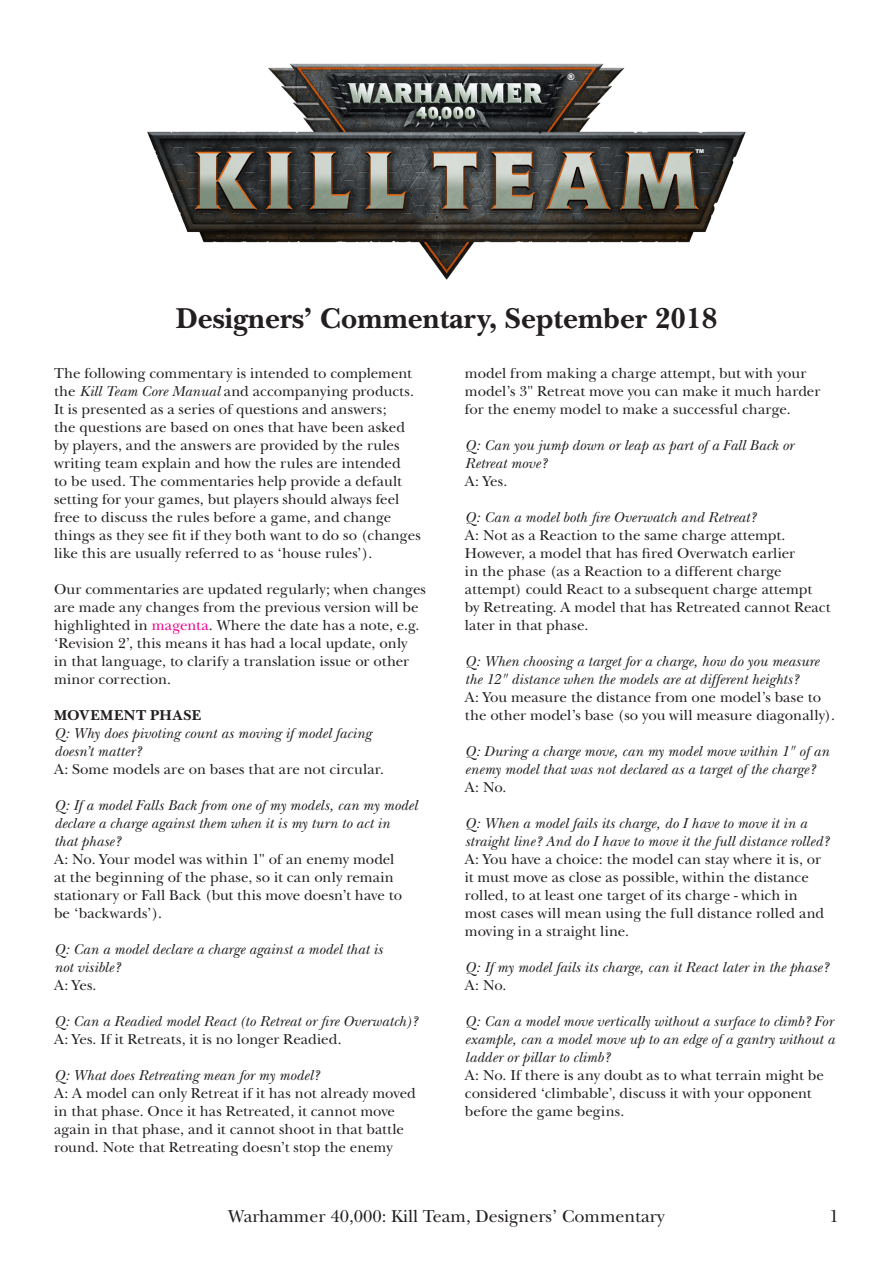
<style>
.page{position:relative;width:893px;height:1263px;background:#fff}
.page>*{position:absolute;margin:0;border:0;box-sizing:border-box;transform-origin:0 0}
.t1{font:700 30px "New Baskerville";color:#231f20}
.t2{font:18px "New Baskerville";color:#231f20}
._2_2_Answer{font:15px/18px "New Baskerville";letter-spacing:.005em;color:#231f20}
._2_1_Question{font:italic 15px/18px "New Baskerville";letter-spacing:.005em;color:#231f20}
._1_2_Sub-header{font:700 15px "New Baskerville";letter-spacing:.035em;color:#231f20}
.t3{font:900 9px "Arial";color:#fff}
.t4{font:900 5.25px "Arial";color:#fff}
.s1{font-style:italic}
.s2{color:#ed028c}
</style>
<div class="page">
<img style="left:147px;top:63px;width:599px;height:217px">
<p class="t3" style="left:568px;top:70px;width:9px">®</p>
<p class="t4" style="left:695px;top:148px;width:10px">TM</p>
<p class="t1" style="left:176px;top:301px;width:543px">Designers’ Commentary, September 2018</p>
<p class="_2_2_Answer" style="left:54px;top:364px;width:368px">The following commentary is intended to complement the <span class="s1">Kill Team Core Manual</span> and accompanying products.<br>It is presented as a series of questions and answers;<br>the questions are based on ones that have been asked by players, and the answers are provided by the rules writing team explain and how the rules are intended<br>to be used. The commentaries help provide a default setting for your games, but players should always feel free to discuss the rules before a game, and change things as they see fit if they both want to do so (changes like this are usually referred to as ‘house rules’).</p>
<p class="_2_2_Answer" style="left:54px;top:580px;width:374px">Our commentaries are updated regularly; when changes are made any changes from the previous version will be highlighted in <span class="s2">magenta</span>. Where the date has a note, e.g. ‘Revision 2’, this means it has had a local update, only<br>in that language, to clarify a translation issue or other minor correction.</p>
<p class="_1_2_Sub-header" style="left:54px;top:706px;width:148px">MOVEMENT PHASE</p>
<p class="_2_1_Question" style="left:54px;top:724px;width:319px">Q: Why does pivoting count as moving if model facing doesn’t matter?</p>
<p class="_2_2_Answer" style="left:54px;top:760px;width:332px">A: Some models are on bases that are not circular.</p>
<p class="_2_1_Question" style="left:54px;top:796px;width:365px">Q: If a model Falls Back from one of my models, can my model declare a charge against them when it is my turn to act in<br>that phase?</p>
<p class="_2_2_Answer" style="left:54px;top:850px;width:350px">A: No. Your model was within 1" of an enemy model at the beginning of the phase, so it can only remain stationary or Fall Back (but this move doesn’t have to be ‘backwards’).</p>
<p class="_2_1_Question" style="left:54px;top:940px;width:330px">Q: Can a model declare a charge against a model that is not visible?</p>
<p class="_2_2_Answer" style="left:54px;top:976px;width:44px">A: Yes.</p>
<p class="_2_1_Question" style="left:54px;top:1012px;width:365px">Q: Can a Readied model React (to Retreat or fire Overwatch)?</p>
<p class="_2_2_Answer" style="left:54px;top:1030px;width:289px">A: Yes. If it Retreats, it is no longer Readied.</p>
<p class="_2_1_Question" style="left:54px;top:1066px;width:267px">Q: What does Retreating mean for my model?</p>
<p class="_2_2_Answer" style="left:54px;top:1084px;width:363px">A: A model can only Retreat if it has not already moved in that phase. Once it has Retreated, it cannot move again in that phase, and it cannot shoot in that battle round. Note that Retreating doesn’t stop the enemy</p>
<p class="_2_2_Answer" style="left:465px;top:364px;width:357px">model from making a charge attempt, but with your model’s 3" Retreat move you can make it much harder for the enemy model to make a successful charge.</p>
<p class="_2_1_Question" style="left:465px;top:436px;width:330px">Q: Can you jump down or leap as part of a Fall Back or<br>Retreat move?</p>
<p class="_2_2_Answer" style="left:465px;top:472px;width:44px">A: Yes.</p>
<p class="_2_1_Question" style="left:465px;top:508px;width:293px">Q: Can a model both fire Overwatch and Retreat?</p>
<p class="_2_2_Answer" style="left:465px;top:526px;width:367px">A: Not as a Reaction to the same charge attempt.<br>However, a model that has fired Overwatch earlier<br>in the phase (as a Reaction to a different charge attempt) could React to a subsequent charge attempt by Retreating. A model that has Retreated cannot React later in that phase.</p>
<p class="_2_1_Question" style="left:465px;top:652px;width:356px">Q: When choosing a target for a charge, how do you measure the 12" distance when the models are at different heights?</p>
<p class="_2_2_Answer" style="left:465px;top:688px;width:372px">A: You measure the distance from one model’s base to the other model’s base (so you will measure diagonally).</p>
<p class="_2_1_Question" style="left:465px;top:742px;width:366px">Q: During a charge move, can my model move within 1" of an enemy model that was not declared as a target of the charge?</p>
<p class="_2_2_Answer" style="left:465px;top:778px;width:43px">A: No.</p>
<p class="_2_1_Question" style="left:465px;top:814px;width:366px">Q: When a model fails its charge, do I have to move it in a straight line? And do I have to move it the full distance rolled?</p>
<p class="_2_2_Answer" style="left:465px;top:850px;width:361px">A: You have a choice: the model can stay where it is, or it must move as close as possible, within the distance rolled, to at least one target of its charge - which in most cases will mean using the full distance rolled and moving in a straight line.</p>
<p class="_2_1_Question" style="left:465px;top:958px;width:365px">Q: If my model fails its charge, can it React later in the phase?</p>
<p class="_2_2_Answer" style="left:465px;top:976px;width:43px">A: No.</p>
<p class="_2_1_Question" style="left:465px;top:1012px;width:371px;text-align:justify">Q: Can a model move vertically without a surface to climb? For example, can a model move up to an edge of a gantry without a ladder or pillar to climb?</p>
<p class="_2_2_Answer" style="left:465px;top:1066px;width:361px">A: No. If there is any doubt as to what terrain might be considered ‘climbable’, discuss it with your opponent before the game begins.</p>
<p class="t2" style="left:228px;top:1205px;width:438px">Warhammer 40,000: Kill Team, Designers’ Commentary</p>
<p class="t2" style="left:830px;top:1205px;width:11px">1</p>
</div>
